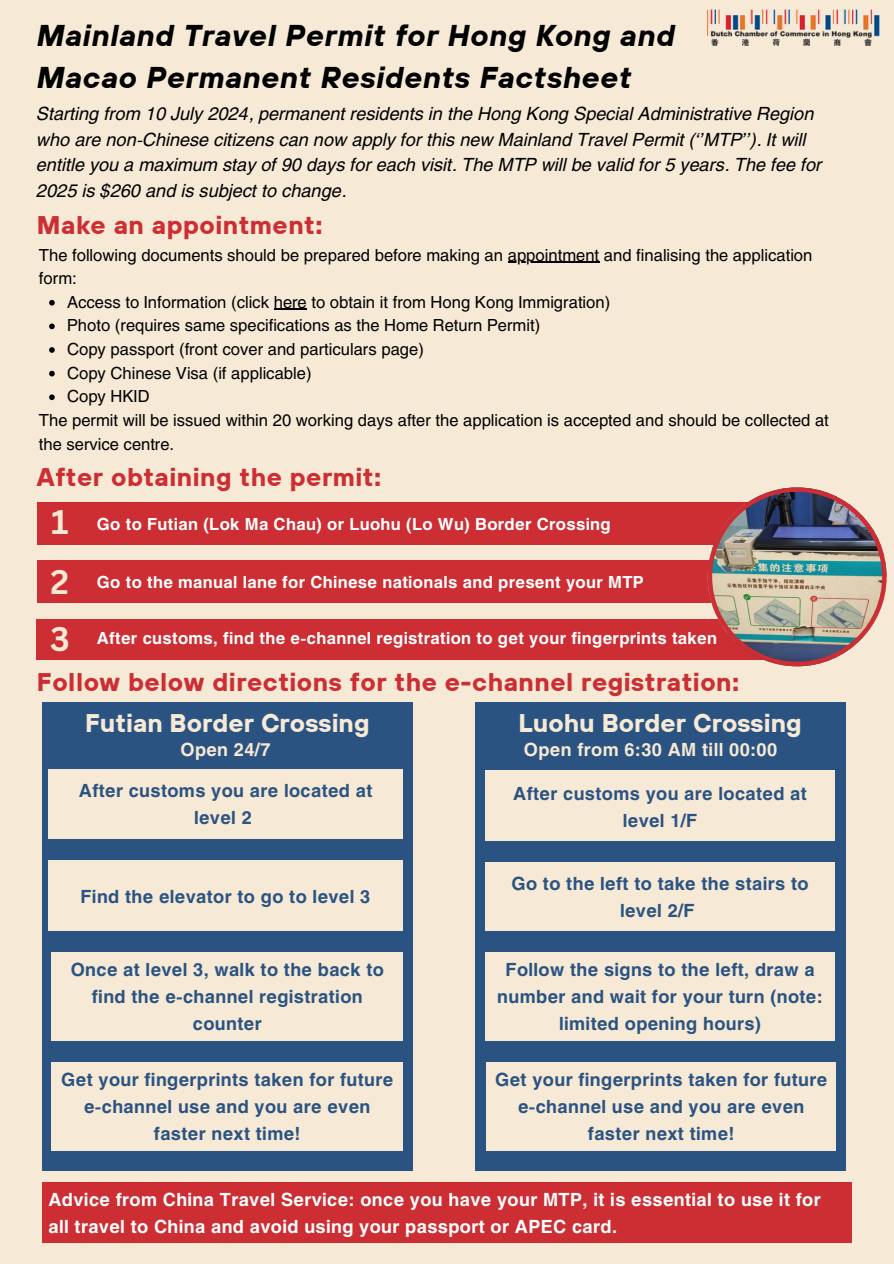
<style>
.page{position:relative;width:894px;height:1264px;background:#fff}
.page>*{position:absolute;margin:0;border:0;box-sizing:border-box;transform-origin:0 0}
.t1{font:700 33.15px "Canva Sans";color:#f6e9d6}
.t2{font:italic 700 30px/41.7px "TT Hoves";letter-spacing:.02em;color:#000}
.t3{font:700 25.5px "TT Hoves";letter-spacing:.02em;color:#cc2e33}
.t4{font:700 25.5px "TT Hoves";color:#f6e9d6}
.t5{font:700 18px/27px "Helios";letter-spacing:.02em;color:#2b5381;text-align:center}
.t6{font:italic 18px/25.8px "Helios";color:#000001}
.t7{font:700 18px/27px "Helios";letter-spacing:.02em;color:#fff}
.t8{font:700 18px "Helios";letter-spacing:.02em;color:#f6e9d6}
.t9{font:16.5px/23.7px "Helios";color:#000001}
.t10{font:700 16.5px "Helios";letter-spacing:.02em;color:#fff}
</style>
<div class="page">
<div style="left:0;top:0;width:893px;height:1263px;background:#f6e9d6"></div>
<div style="left:37px;top:502px;width:797px;height:42px;background:#cc2e33"></div>
<img style="left:707px;top:9px;width:173px;height:37px">
<div style="left:37px;top:561px;width:797px;height:42px;background:#cc2e33"></div>
<div style="left:37px;top:618px;width:786px;height:41px;background:#cc2e33"></div>
<img style="left:707px;top:487px;width:179px;height:179px">
<div style="left:42px;top:702px;width:370px;height:469px;background:#2b5381"></div>
<div style="left:48px;top:769px;width:355px;height:69px;background:#f6e9d6"></div>
<hr style="left:507px;top:262px;width:92px;height:1px;background:#000001">
<svg style="left:49px;top:300px;width:6px;height:5px"></svg>
<hr style="left:274px;top:309px;width:32px;height:1px;background:#000001">
<svg style="left:49px;top:323px;width:6px;height:6px"></svg>
<svg style="left:49px;top:347px;width:6px;height:6px"></svg>
<svg style="left:49px;top:371px;width:6px;height:5px"></svg>
<svg style="left:49px;top:394px;width:6px;height:6px"></svg>
<div style="left:48px;top:859px;width:355px;height:71px;background:#f6e9d6"></div>
<div style="left:52px;top:952px;width:351px;height:88px;background:#f6e9d6"></div>
<div style="left:52px;top:1061px;width:351px;height:89px;background:#f6e9d6"></div>
<div style="left:475px;top:702px;width:369px;height:468px;background:#2b5381"></div>
<div style="left:485px;top:770px;width:349px;height:71px;background:#f6e9d6"></div>
<div style="left:485px;top:862px;width:349px;height:68px;background:#f6e9d6"></div>
<div style="left:485px;top:952px;width:349px;height:88px;background:#f6e9d6"></div>
<div style="left:486px;top:1061px;width:349px;height:89px;background:#f6e9d6"></div>
<div style="left:42px;top:1181px;width:809px;height:61px;background:#cc2e33"></div>
<h2 class="t2" style="left:37px;top:14px;width:639px">Mainland Travel Permit for Hong Kong and<br>Macao Permanent Residents Factsheet</h2>
<p class="t6" style="left:37px;top:100px;width:778px">Starting from 10 July 2024, permanent residents in the Hong Kong Special Administrative Region</p>
<p class="t6" style="left:37px;top:126px;width:786px">who are non-Chinese citizens can now apply for this new Mainland Travel Permit (‘’MTP’’). It will entitle you a maximum stay of 90 days for each visit. The MTP will be valid for 5 years. The fee for<br>2025 is $260 and is subject to change.</p>
<h2 class="t3" style="left:37px;top:208px;width:287px">Make an appointment:</h2>
<p class="t9" style="left:39px;top:242px;width:774px">The following documents should be prepared before making an appointment and finalising the application</p>
<p class="t9" style="left:67px;top:266px;width:544px;text-indent:-28px">form:<br>Access to Information (click here to obtain it from Hong Kong Immigration)</p>
<h3 class="t9" style="left:67px;top:313px;width:474px">Photo (requires same specifications as the Home Return Permit)</h3>
<p class="t9" style="left:67px;top:337px;width:358px">Copy passport (front cover and particulars page)</p>
<h3 class="t9" style="left:67px;top:360px;width:246px">Copy Chinese Visa (if applicable)</h3>
<p class="t9" style="left:67px;top:384px;width:84px">Copy HKID</p>
<h3 class="t9" style="left:39px;top:408px;width:791px">The permit will be issued within 20 working days after the application is accepted and should be collected at the service centre.</h3>
<p class="t3" style="left:37px;top:460px;width:345px">After obtaining the permit:</p>
<p class="t10" style="left:97px;top:513px;width:515px">Go to Futian (Lok Ma Chau) or Luohu (Lo Wu) Border Crossing</p>
<p class="t1" style="left:51px;top:498px;width:19px">1</p>
<p class="t1" style="left:51px;top:559px;width:20px">2</p>
<p class="t1" style="left:50px;top:616px;width:21px">3</p>
<p class="t10" style="left:97px;top:572px;width:548px">Go to the manual lane for Chinese nationals and present your MTP</p>
<p class="t10" style="left:97px;top:628px;width:621px">After customs, find the e-channel registration to get your fingerprints taken</p>
<h3 class="t3" style="left:37px;top:665px;width:703px">Follow below directions for the e-channel registration:</h3>
<h2 class="t4" style="left:85px;top:706px;width:286px">Futian Border Crossing</h2>
<h3 class="t4" style="left:518px;top:706px;width:284px">Luohu Border Crossing</h3>
<h3 class="t8" style="left:180px;top:738px;width:91px">Open 24/7</h3>
<h3 class="t8" style="left:523px;top:738px;width:255px">Open from 6:30 AM till 00:00</h3>
<p class="t5" style="left:79px;top:777px;width:295px">After customs you are located at level 2</p>
<h2 class="t5" style="left:81px;top:882px;width:291px">Find the elevator to go to level 3</h2>
<h3 class="t5" style="left:71px;top:955px;width:314px">Once at level 3, walk to the back to find the e-channel registration counter</h3>
<h3 class="t5" style="left:61px;top:1065px;width:333px">Get your fingerprints taken for future e-channel use and you are even faster next time!</h3>
<h3 class="t5" style="left:513px;top:779px;width:295px">After customs you are located at level 1/F</h3>
<h3 class="t5" style="left:511px;top:870px;width:299px">Go to the left to take the stairs to level 2/F</h3>
<h2 class="t5" style="left:497px;top:955px;width:327px">Follow the signs to the left, draw a number and wait for your turn (note: limited opening hours)</h2>
<h3 class="t5" style="left:495px;top:1065px;width:333px">Get your fingerprints taken for future e-channel use and you are even faster next time!</h3>
<h3 class="t7" style="left:48px;top:1185px;width:773px">Advice from China Travel Service: once you have your MTP, it is essential to use it for all travel to China and avoid using your passport or APEC card.</h3>
</div>
